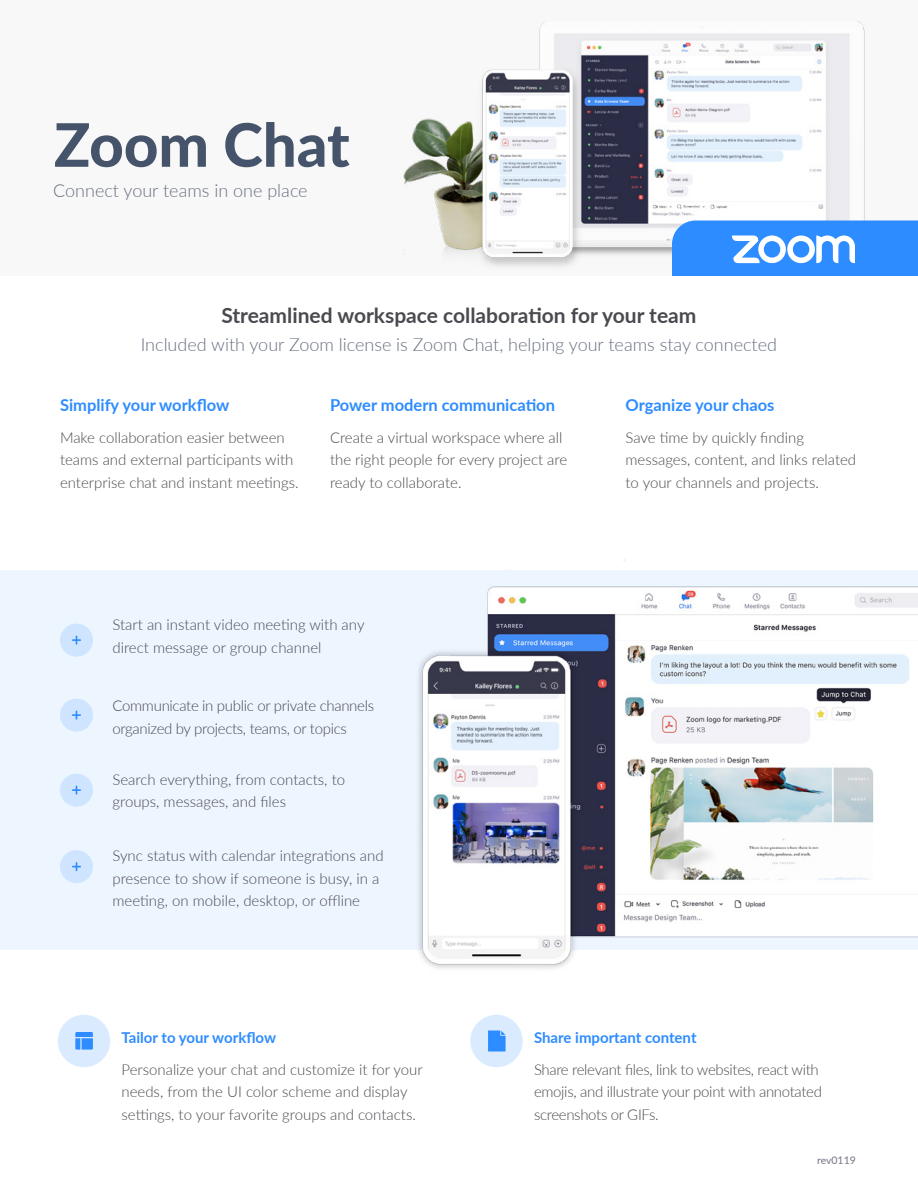
<style>
.page{position:relative;width:918px;height:1188px;background:#fff}
.page>*{position:absolute;margin:0;border:0;box-sizing:border-box;transform-origin:0 0}
.t1{font:800 60px "Lato";color:#45546a}
.t2{font:700 21px "Lato";color:#4a494f}
.t3{font:300 18px "Lato";color:#676f80}
.t4{font:700 16.5px "Lato";color:#2d8cff}
.t5{font:300 15px/22.5px "Lato";color:#4a494f}
.t6{font:300 15px/22.5px "Lato";letter-spacing:-.02em;color:#4a494f}
.t7{font:700 15px "Lato";color:#2d8cff}
.t8{font:10.5px "Lato";color:#747487}
</style>
<div class="page">
<div style="left:0;top:570px;width:918px;height:380px;background:#edf5ff"></div>
<div style="left:0;top:0;width:918px;height:278px;background:#f8f8f8"></div>
<img style="left:404px;top:21px;width:461px;height:245px">
<div style="left:60px;top:624px;width:33px;height:33px;background:#cee4ff;border-radius:50%"></div>
<svg style="left:72px;top:636px;width:9px;height:9px"></svg>
<div style="left:60px;top:699px;width:33px;height:33px;background:#cee4ff;border-radius:50%"></div>
<svg style="left:72px;top:711px;width:9px;height:9px"></svg>
<div style="left:60px;top:774px;width:33px;height:33px;background:#cee4ff;border-radius:50%"></div>
<svg style="left:72px;top:786px;width:9px;height:9px"></svg>
<div style="left:60px;top:850px;width:33px;height:33px;background:#cee4ff;border-radius:50%"></div>
<svg style="left:72px;top:862px;width:9px;height:9px"></svg>
<div style="left:0;top:276px;width:918px;height:12px;background:#fff"></div>
<div style="left:470px;top:1015px;width:53px;height:52px;background:#dbebff;border-radius:50%"></div>
<img style="left:418px;top:586px;width:500px;height:383px">
<div style="left:58px;top:1015px;width:52px;height:52px;background:#dbebff;border-radius:50%"></div>
<svg style="left:75px;top:1032px;width:18px;height:18px"></svg>
<svg style="left:488px;top:1030px;width:18px;height:22px"></svg>
<svg style="left:672px;top:220px;width:246px;height:56px;background:#4b9cfe"></svg>
<h1 class="t1" style="left:54px;top:100px;width:297px">Zoom Chat</h1>
<p class="t3" style="left:53px;top:178px;width:256px">Connect your teams in one place</p>
<h2 class="t2" style="left:221px;top:299px;width:477px">Streamlined workspace collaboration for your team</h2>
<p class="t3" style="left:141px;top:332px;width:638px">Included with your Zoom license is Zoom Chat, helping your teams stay connected</p>
<p class="t4" style="left:60px;top:393px;width:171px">Simplify your workflow</p>
<p class="t5" style="left:60px;top:426px;width:240px">Make collaboration easier between teams and external participants with enterprise chat and instant meetings.</p>
<p class="t4" style="left:330px;top:393px;width:227px">Power modern communication</p>
<p class="t5" style="left:330px;top:426px;width:239px">Create a virtual workspace where all the right people for every project are ready to collaborate.</p>
<p class="t5" style="left:112px;top:613px;width:254px">Start an instant video meeting with any direct message or group channel</p>
<p class="t6" style="left:112px;top:694px;width:263px">Communicate in public or private channels organized by projects, teams, or topics</p>
<p class="t5" style="left:112px;top:768px;width:234px">Search everything, from contacts, to groups, messages, and files</p>
<p class="t5" style="left:112px;top:844px;width:273px">Sync status with calendar integrations and presence to show if someone is busy, in a meeting, on mobile, desktop, or offline</p>
<p class="t4" style="left:626px;top:393px;width:151px">Organize your chaos</p>
<p class="t5" style="left:626px;top:426px;width:232px">Save time by quickly finding messages, content, and links related to your channels and projects.</p>
<p class="t7" style="left:122px;top:1027px;width:156px">Tailor to your workflow</p>
<p class="t5" style="left:122px;top:1057px;width:303px">Personalize your chat and customize it for your needs, from the UI color scheme and display settings, to your favorite groups and contacts.</p>
<p class="t7" style="left:534px;top:1027px;width:164px">Share important content</p>
<p class="t6" style="left:534px;top:1057px;width:290px">Share relevant files, link to websites, react with emojis, and illustrate your point with annotated screenshots or GIFs.</p>
<p class="t8" style="left:817px;top:1153px;width:40px">rev0119</p>
</div>
